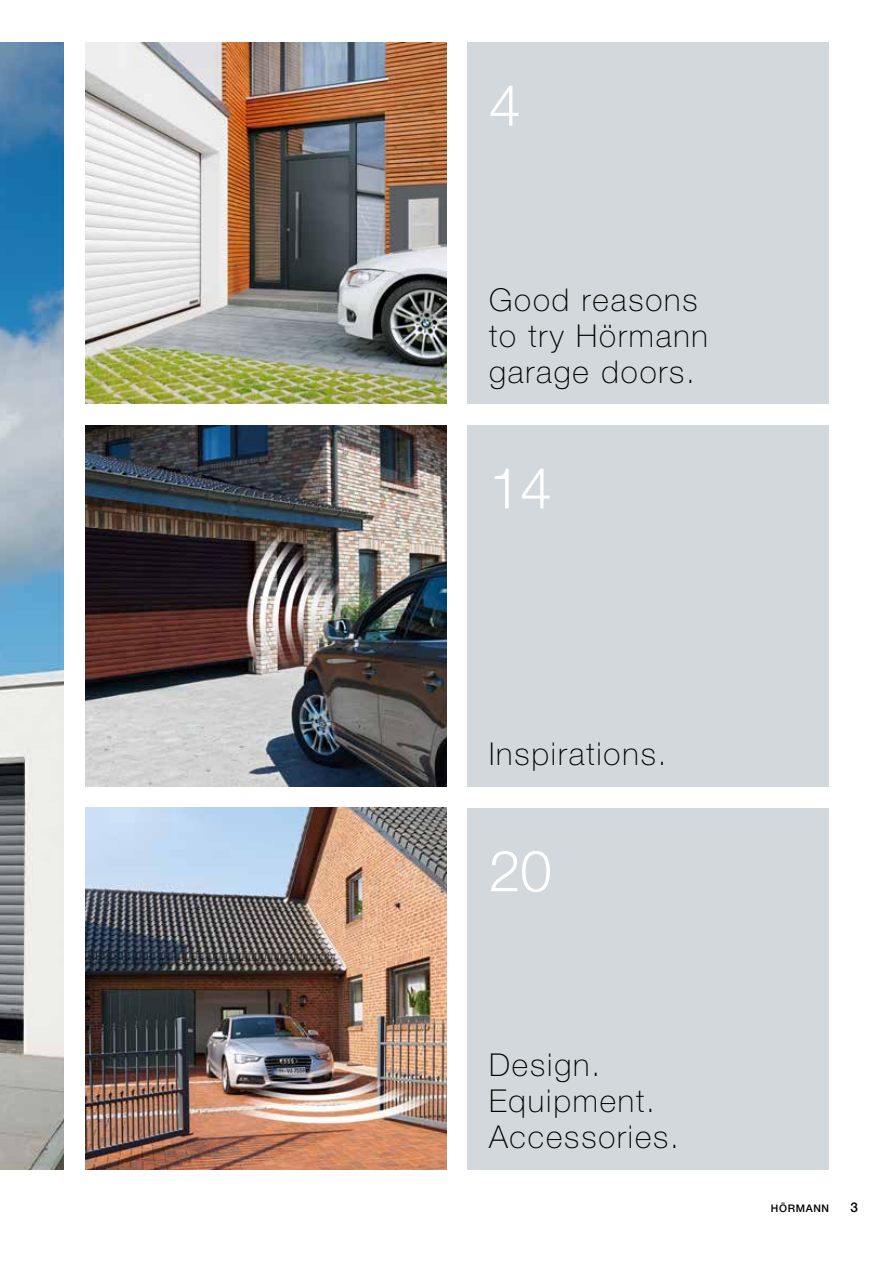
<style>
.page{position:relative;width:893px;height:1263px;background:#fff}
.page>*{position:absolute;margin:0;border:0;box-sizing:border-box;transform-origin:0 0}
.t1{font:300 57px "Hoermann Helvetica Neue";color:#fff}
.t2{font:100 31.5px/36px "Hoermann Helvetica Neue";letter-spacing:.06em;color:#000}
.t3{font:500 13.5px "Hoermann Helvetica Neue";color:#000}
.t4{font:500 10.5px "Hoermann Helvetica Neue";letter-spacing:.06em;color:#000}
</style>
<div class="page">
<img style="left:0;top:43px;width:64px;height:1126px">
<img style="left:85px;top:808px;width:361px;height:361px">
<img style="left:85px;top:425px;width:361px;height:362px">
<img style="left:85px;top:43px;width:361px;height:361px">
<div style="left:468px;top:808px;width:361px;height:361px;background:#d2d8db"></div>
<div style="left:468px;top:43px;width:361px;height:361px;background:#d2d8db"></div>
<div style="left:468px;top:425px;width:361px;height:362px;background:#d2d8db"></div>
<h1 class="t1" style="left:489px;top:65px;width:33px">4</h1>
<p class="t2" style="left:489px;top:279px;width:220px">Good reasons to try Hörmann garage doors.</p>
<h1 class="t1" style="left:489px;top:448px;width:64px">14</h1>
<p class="t2" style="left:489px;top:734px;width:179px">Inspirations.</p>
<h1 class="t1" style="left:489px;top:831px;width:64px">20</h1>
<p class="t2" style="left:489px;top:1045px;width:192px">Design.<br>Equipment.<br>Accessories.</p>
<p class="t4" style="left:771px;top:1201px;width:60px">HÖRMANN</p>
<p class="t3" style="left:850px;top:1198px;width:9px">3</p>
</div>
